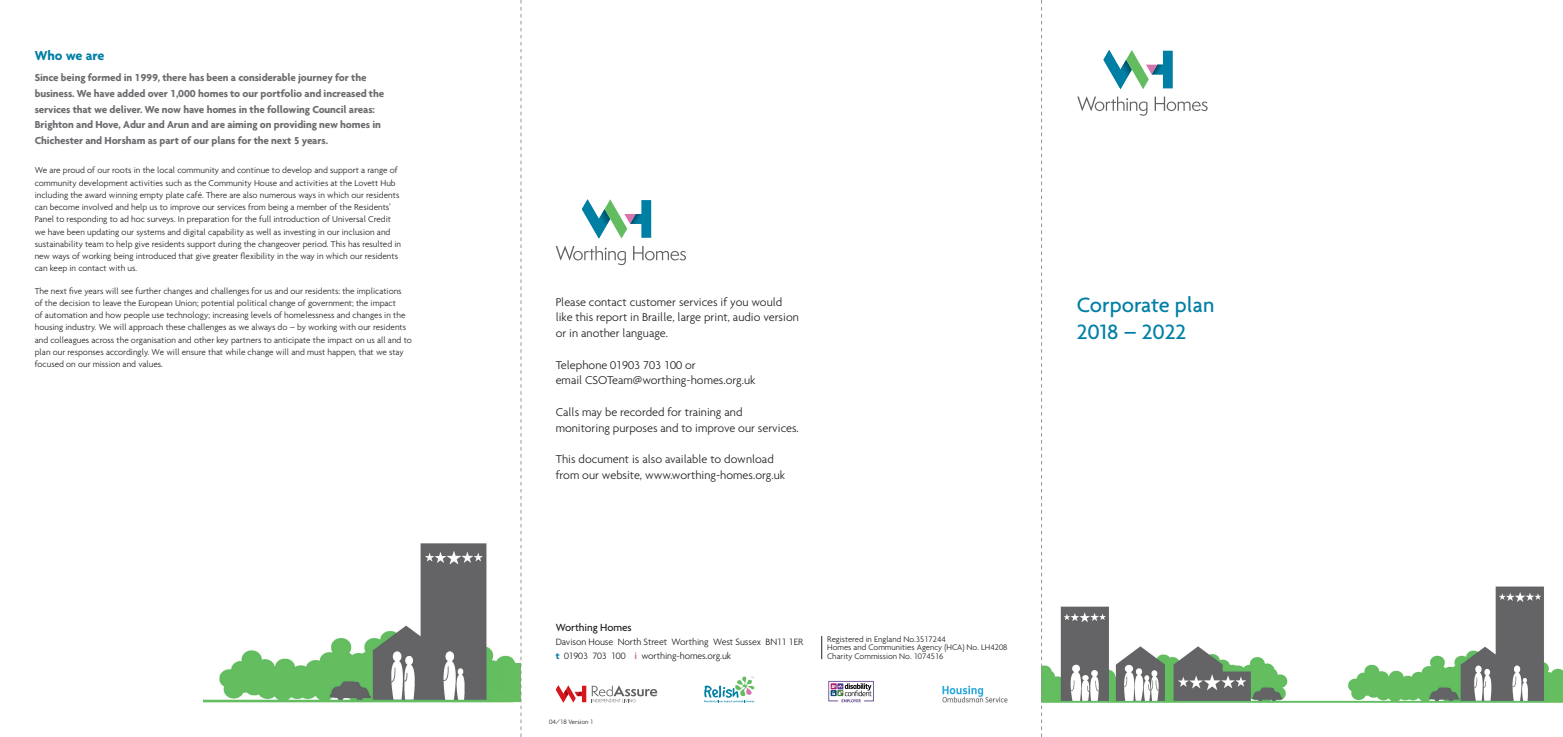
<style>
.page{position:relative;width:1563px;height:737px;background:#fff}
.page>*{position:absolute;margin:0;border:0;box-sizing:border-box;transform-origin:0 0}
.t1{font:500 22.31px/26.8px "Agenda";color:#007fa5}
.WH_Headers{font:700 14px "Agenda";color:#007fa5}
.t2{font:300 12.25px/15.8px "Agenda";color:#231f20}
.WH_Headers-2{font:500 11.2px "Agenda";letter-spacing:-.01em;color:#231f20}
.WH_Headers-3{font:700 10.94px/15.8px "Agenda";letter-spacing:-.01em;color:#6c6d70}
.WH_Headers-4{font:300 9.89px "Agenda";letter-spacing:-.01em;color:#231f20}
.WH_Headers-5{font:300 9.19px/12.2px "Agenda";color:#231f20}
.WH_Headers-6{font:300 8.66px "Agenda";color:#231f20}
.WH_text_1{font:300 6.83px "Agenda";color:#231f20}
.s1{font-weight:700;color:#007fa5}
.s2{font-weight:700;color:#d973ae}
</style>
<div class="page">
<svg style="left:1077px;top:96px;width:70px;height:19px"></svg>
<svg style="left:1154px;top:97px;width:53px;height:14px"></svg>
<svg style="left:1103px;top:50px;width:69px;height:39px"></svg>
<img style="left:1042px;top:586px;width:521px;height:117px">
<svg style="left:821px;top:636px;width:1px;height:23px"></svg>
<svg style="left:556px;top:245px;width:70px;height:20px"></svg>
<svg style="left:633px;top:246px;width:53px;height:14px"></svg>
<svg style="left:582px;top:199px;width:69px;height:39px"></svg>
<img style="left:203px;top:543px;width:317px;height:160px">
<svg style="left:520px;top:0;width:1px;height:737px"></svg>
<svg style="left:1041px;top:0;width:1px;height:737px"></svg>
<svg style="left:556px;top:685px;width:30px;height:17px"></svg>
<svg style="left:592px;top:685px;width:65px;height:17px"></svg>
<img style="left:942px;top:685px;width:66px;height:18px">
<svg style="left:704px;top:676px;width:50px;height:27px"></svg>
<img style="left:828px;top:680px;width:46px;height:23px">
<p class="WH_Headers" style="left:35px;top:47px;width:71px">Who we are</p>
<p class="WH_Headers-3" style="left:35px;top:69px;width:351px">Since being formed in 1999, there has been a considerable journey for the business. We have added over 1,000 homes to our portfolio and increased the services that we deliver. We now have homes in the following Council areas:<br>Brighton and Hove, Adur and Arun and are aiming on providing new homes in Chichester and Horsham as part of our plans for the next 5 years.</p>
<p class="WH_Headers-5" style="left:35px;top:164px;width:368px">We are proud of our roots in the local community and continue to develop and support a range of community development activities such as the Community House and activities at the Lovett Hub including the award winning empty plate café. There are also numerous ways in which our residents can become involved and help us to improve our services from being a member of the Residents’ Panel to responding to ad hoc surveys. In preparation for the full introduction of Universal Credit we have been updating our systems and digital capability as well as investing in our inclusion and sustainability team to help give residents support during the changeover period. This has resulted in new ways of working being introduced that give greater flexibility in the way in which our residents can keep in contact with us.</p>
<p class="WH_Headers-5" style="left:35px;top:284px;width:379px">The next five years will see further changes and challenges for us and our residents: the implications of the decision to leave the European Union; potential political change of government; the impact<br>of automation and how people use technology; increasing levels of homelessness and changes in the housing industry. We will approach these challenges as we always do – by working with our residents and colleagues across the organisation and other key partners to anticipate the impact on us all and to plan our responses accordingly. We will ensure that while change will and must happen, that we stay focused on our mission and values.</p>
<p class="t2" style="left:556px;top:293px;width:245px">Please contact customer services if you would like this report in Braille, large print, audio version or in another language.</p>
<p class="t2" style="left:556px;top:356px;width:141px">Telephone 01903 703 100 or</p>
<p class="t2" style="left:556px;top:372px;width:201px">email CSOTeam@worthing-homes.org.uk</p>
<p class="t2" style="left:556px;top:404px;width:245px">Calls may be recorded for training and monitoring purposes and to improve our services.</p>
<p class="t2" style="left:556px;top:451px;width:231px">This document is also available to download from our website, www.worthing-homes.org.uk</p>
<p class="WH_Headers-2" style="left:556px;top:620px;width:77px">Worthing Homes</p>
<p class="WH_Headers-4" style="left:556px;top:636px;width:249px">Davison House North Street Worthing West Sussex BN11 1ER</p>
<p class="WH_Headers-4" style="left:556px;top:649px;width:177px"><span class="s1">t</span> 01903 703 100 <span class="s2">i</span> worthing-homes.org.uk</p>
<p class="WH_text_1" style="left:549px;top:717px;width:46px">04/18 Version 1</p>
<p class="WH_Headers-6" style="left:827px;top:634px;width:120px">Registered in England No.3517244</p>
<p class="WH_Headers-6" style="left:827px;top:642px;width:182px">Homes and Communities Agency (HCA) No. LH4208</p>
<p class="WH_Headers-6" style="left:827px;top:651px;width:118px">Charity Commission No. 1074516</p>
<p class="t1" style="left:1076px;top:291px;width:139px">Corporate plan<br>2018 – 2022</p>
</div>
